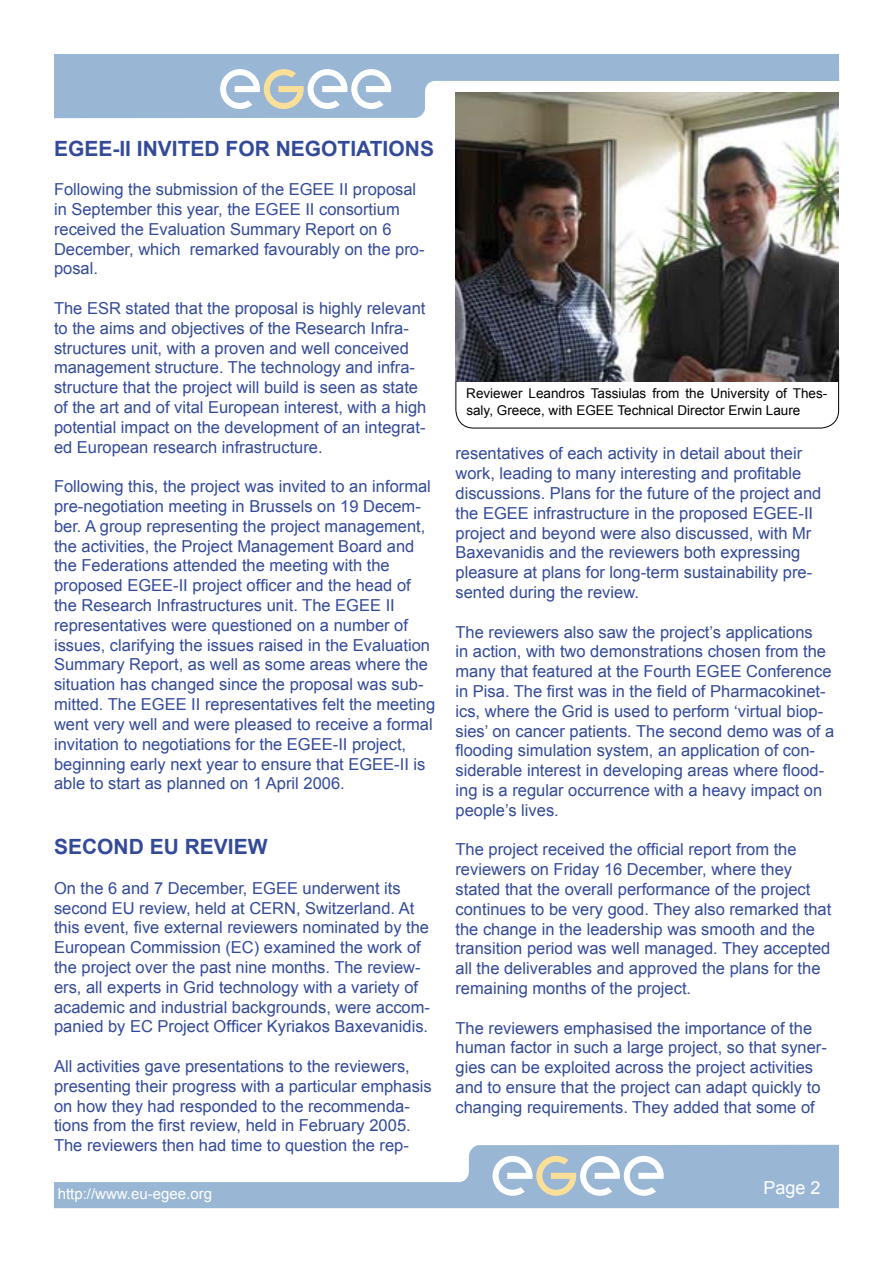
<style>
.page{position:relative;width:893px;height:1263px;background:#fff}
.page>*{position:absolute;margin:0;border:0;box-sizing:border-box;transform-origin:0 0}
.t1{font:700 21px "Arial";color:#334a99}
.t2{font:18px "Arial";color:#fff}
.t3{font:16.5px/19.8px "Arial";color:#334a99}
.t4{font:15px "Arial";color:#fff}
.t5{font:13.5px/16.2px "Arial";color:#000}
</style>
<div class="page">
<svg style="left:54px;top:1145px;width:785px;height:63px;fill:#99b7d5"></svg>
<svg style="left:54px;top:54px;width:785px;height:64px;fill:#99b7d5"></svg>
<svg style="left:493px;top:1156px;width:171px;height:40px"></svg>
<svg style="left:220px;top:69px;width:171px;height:40px"></svg>
<div style="left:455px;top:339px;width:384px;height:89px;border:1px solid #000;border-radius:18px"></div>
<img style="left:455px;top:93px;width:384px;height:288px">
<p class="t1" style="left:54px;top:134px;width:15px">EGEE</p>
<p class="t1" style="left:112px;top:134px;width:323px">-II INVITED FOR NEGOTIATIONS</p>
<p class="t3" style="left:54px;top:180px;width:372px">Following the submission of the EGEE II proposal in September this year, the EGEE II consortium received the Evaluation Summary Report on 6<br>December, which remarked favourably on the pro&shy;posal.</p>
<p class="t3" style="left:54px;top:298px;width:374px">The ESR stated that the proposal is highly relevant to the aims and objectives of the Research Infra&shy;structures unit, with a proven and well conceived management structure. The technology and infra&shy;structure that the project will build is seen as state of the art and of vital European interest, with a high potential impact on the development of an integrat&shy;ed European research infrastructure.</p>
<p class="t3" style="left:54px;top:477px;width:383px">Following this, the project was invited to an informal pre-negotiation meeting in Brussels on 1 9 Decem&shy;ber. A group representing the project management, the activities, the Project Management Board and the Federations attended the meeting with the proposed EGEE-II project officer and the head of the Research Infrastructures unit. The EGEE II representatives were questioned on a number of issues, clarifying the issues raised in the Evaluation Summary Report, as well as some areas where the situation has changed since the proposal was sub&shy;mitted. The EGEE II representatives felt the meeting went very well and were pleased to receive a formal invitation to negotiations for the EGEE-II project, beginning early next year to ensure that EGEE-II is able to start as planned on 1 April 2006.</p>
<p class="t1" style="left:54px;top:833px;width:215px">SECOND EU REVIEW</p>
<p class="t3" style="left:54px;top:878px;width:378px">On the 6 and 7 December, EGEE underwent its second EU review, held at CERN, Switzerland. At this event, five external reviewers nominated by the European Commission (EC) examined the work of the project over the past nine months. The review&shy;ers, all experts in Grid technology with a variety of academic and industrial backgrounds, were accom&shy;panied by EC Project Officer Kyriakos Baxevanidis.</p>
<p class="t3" style="left:54px;top:1056px;width:379px">All activities gave presentations to the reviewers, presenting their progress with a particular emphasis on how they had responded to the recommenda&shy;tions from the first review, held in February 2005.<br>The reviewers then had time to question the rep-</p>
<p class="t5" style="left:466px;top:386px;width:363px">Reviewer Leandros Tassiulas from the University of Thes&shy;saly, Greece, with EGEE Technical Director Erwin Laure</p>
<p class="t3" style="left:455px;top:444px;width:367px">resentatives of each activity in detail about their work, leading to many interesting and profitable discussions. Plans for the future of the project and the EGEE infrastructure in the proposed EGEE-II project and beyond were also discussed, with Mr Baxevanidis and the reviewers both expressing pleasure at plans for long-term sustainability pre&shy;sented during the review.</p>
<p class="t3" style="left:455px;top:622px;width:380px">The reviewers also saw the project’s applications<br>in action, with two demonstrations chosen from the many that featured at the Fourth EGEE Conference in Pisa. The first was in the field of Pharmacokinet&shy;ics, where the Grid is used to perform ‘virtual biop&shy;sies’ on cancer patients. The second demo was of a flooding simulation system, an application of con&shy;siderable interest in developing areas where flood&shy;ing is a regular occurrence with a heavy impact on people’s lives.</p>
<p class="t3" style="left:455px;top:840px;width:377px">The project received the official report from the reviewers on Friday 1 6 December, where they stated that the overall performance of the project continues to be very good. They also remarked that the change in the leadership was smooth and the transition period was well managed. They accepted all the deliverables and approved the plans for the remaining months of the project.</p>
<p class="t3" style="left:455px;top:1018px;width:373px">The reviewers emphasised the importance of the human factor in such a large project, so that syner&shy;gies can be exploited across the project activities and to ensure that the project can adapt quickly to changing requirements. They added that some of</p>
<p class="t4" style="left:58px;top:1184px;width:156px">http://www.eu-egee.org</p>
<p class="t2" style="left:763px;top:1176px;width:44px">Page</p>
</div>
